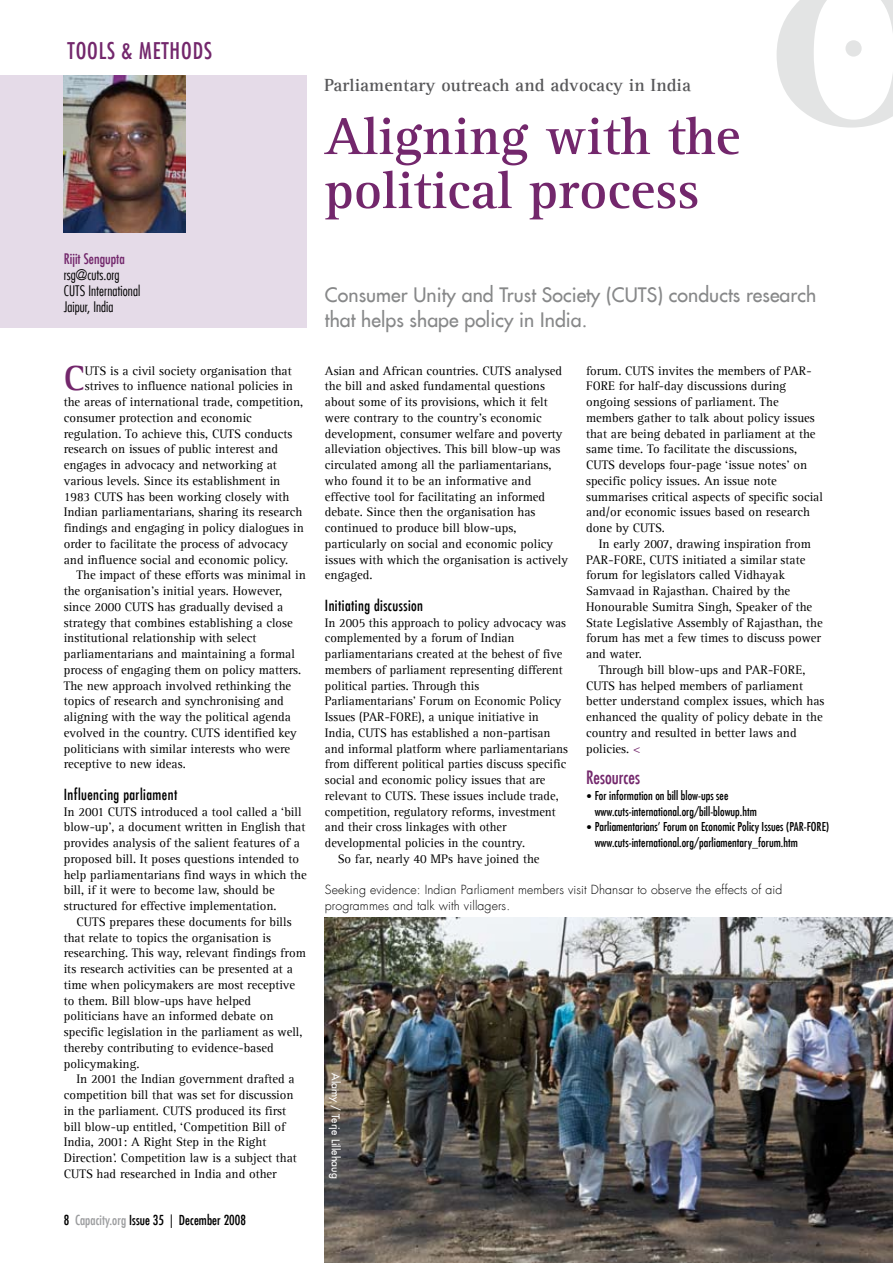
<style>
.page{position:relative;width:893px;height:1263px;background:#fff}
.page>*{position:absolute;margin:0;border:0;box-sizing:border-box;transform-origin:0 0}
.t1{font:700 54px/54px "Agfa Rotis Serif";color:#73276c}
.t2{font:700 36.45px "Agfa Rotis Serif";color:#73276c}
.t3{font:condensed 22.5px "Futura LT";color:#73276c}
.t4{font:19.5px/24.8px "Futura LT";letter-spacing:.005em;color:#878889}
.t5{font:700 18px "Agfa Rotis Serif";letter-spacing:.005em;color:#58585a}
.t6{font:condensed 18px "Futura LT";color:#73276c}
.t7{font:condensed 15px "Futura LT";letter-spacing:.03em;color:#000}
.t8{font:300 condensed 14.25px/15.8px "Futura LT";letter-spacing:.005em;color:#000}
.t9{font:condensed 14.25px "Futura LT";letter-spacing:.005em;color:#73276c}
.t10{font:condensed 13.5px "Futura LT";letter-spacing:.005em;color:#000}
.t11{font:12.75px/15.8px "Agfa Rotis Serif";color:#000}
.t12{font:300 12.3px/15.8px "Futura LT";letter-spacing:.01em;color:#000}
.t13{font:condensed 12px/15.8px "Futura LT";letter-spacing:.005em;color:#000}
.t14{font:10.5px "Futura LT";letter-spacing:.01em;color:#fff}
.s1{color:#9c9d9f}
.s2{color:#73276c}
.s3{font-stretch:normal;font-size:10.5px}
</style>
<div class="page">
<svg style="left:777px;top:0;width:116px;height:128px"></svg>
<div style="left:0;top:75px;width:307px;height:252px;background:#e5dbe8"></div>
<img style="left:64px;top:75px;width:121px;height:158px">
<img style="left:325px;top:918px;width:568px;height:345px">
<h3 class="t3" style="left:67px;top:37px;width:11px">tools</h3>
<h3 class="t3" style="left:122px;top:37px;width:29px">&amp; methods</h3>
<p class="t9" style="left:64px;top:250px;width:63px">Rijit Sengupta</p>
<p class="t8" style="left:64px;top:267px;width:78px">rsg@cuts.org<br>CUTS International<br>Jaipur, India</p>
<h2 class="t2" style="left:64px;top:357px;width:22px">C</h2>
<p class="t11" style="left:85px;top:363px;width:209px">UTS is a civil society organisation that</p>
<p class="t11" style="left:85px;top:379px;width:210px">strives to influence national policies in</p>
<p class="t11" style="left:64px;top:394px;width:241px">the areas of international trade, competition,</p>
<p class="t11" style="left:64px;top:410px;width:190px">consumer protection and economic</p>
<p class="t11" style="left:64px;top:426px;width:230px">regulation. To achieve this, CUTS conducts</p>
<p class="t11" style="left:64px;top:442px;width:216px">research on issues of public interest and</p>
<p class="t11" style="left:64px;top:457px;width:215px">engages in advocacy and networking at</p>
<p class="t11" style="left:64px;top:473px;width:218px">various levels. Since its establishment in</p>
<p class="t11" style="left:64px;top:489px;width:227px">1983 CUTS has been working closely with</p>
<p class="t11" style="left:64px;top:505px;width:240px">Indian parliamentarians, sharing its research</p>
<p class="t11" style="left:64px;top:520px;width:242px">findings and engaging in policy dialogues in</p>
<p class="t11" style="left:64px;top:536px;width:226px">order to facilitate the process of advocacy</p>
<p class="t11" style="left:64px;top:552px;width:226px">and influence social and economic policy.</p>
<p class="t11" style="left:77px;top:568px;width:231px">The impact of these efforts was minimal in</p>
<p class="t11" style="left:64px;top:583px;width:220px">the organisation’s initial years. However,</p>
<p class="t11" style="left:64px;top:599px;width:221px">since 2000 CUTS has gradually devised a</p>
<p class="t11" style="left:64px;top:615px;width:231px">strategy that combines establishing a close</p>
<p class="t11" style="left:64px;top:631px;width:194px">institutional relationship with select</p>
<p class="t11" style="left:64px;top:646px;width:233px">parliamentarians and maintaining a formal</p>
<p class="t11" style="left:64px;top:662px;width:239px">process of engaging them on policy matters.</p>
<p class="t11" style="left:64px;top:678px;width:229px">The new approach involved rethinking the</p>
<p class="t11" style="left:64px;top:694px;width:222px">topics of research and synchronising and</p>
<p class="t11" style="left:64px;top:709px;width:229px">aligning with the way the political agenda</p>
<p class="t11" style="left:64px;top:725px;width:235px">evolved in the country. CUTS identified key</p>
<p class="t11" style="left:64px;top:741px;width:228px">politicians with similar interests who were</p>
<p class="t11" style="left:64px;top:757px;width:123px">receptive to new ideas.</p>
<p class="t7" style="left:64px;top:785px;width:115px">Influencing parliament</p>
<p class="t11" style="left:64px;top:804px;width:245px">In 2001 CUTS introduced a tool called a ‘bill blow-up’, a document written in English that provides analysis of the salient features of a proposed bill. It poses questions intended to help parliamentarians find ways in which the bill, if it were to become law, should be structured for effective implementation.</p>
<p class="t11" style="left:64px;top:914px;width:244px;text-indent:13px">CUTS prepares these documents for bills that relate to topics the organisation is researching. This way, relevant findings from its research activities can be presented at a time when policymakers are most receptive to them. Bill blow-ups have helped politicians have an informed debate on specific legislation in the parliament as well, thereby contributing to evidence-based policymaking.</p>
<p class="t11" style="left:64px;top:1072px;width:235px;text-indent:13px">In 2001 the Indian government drafted a competition bill that was set for discussion in the parliament. CUTS produced its first bill blow-up entitled, ‘Competition Bill of India, 2001: A Right Step in the Right Direction’. Competition law is a subject that CUTS had researched in India and other</p>
<p class="t10" style="left:75px;top:1212px;width:173px"><span class="s1">Capacity.org</span> Issue 35 | December 2008</p>
<h3 class="t5" style="left:324px;top:74px;width:368px">Parliamentary outreach and advocacy in India</h3>
<h1 class="t1" style="left:325px;top:110px;width:417px">Aligning with the political process</h1>
<h3 class="t4" style="left:325px;top:283px;width:493px">Consumer Unity and Trust Society (CUTS) conducts research that helps shape policy in India.</h3>
<p class="t11" style="left:325px;top:363px;width:245px">Asian and African countries. CUTS analysed the bill and asked fundamental questions about some of its provisions, which it felt were contrary to the country’s economic development, consumer welfare and poverty alleviation objectives. This bill blow-up was circulated among all the parliamentarians, who found it to be an informative and effective tool for facilitating an informed debate. Since then the organisation has continued to produce bill blow-ups, particularly on social and economic policy issues with which the organisation is actively engaged.</p>
<p class="t7" style="left:325px;top:596px;width:100px">Initiating discussion</p>
<p class="t11" style="left:325px;top:615px;width:243px">In 2005 this approach to policy advocacy was</p>
<p class="t11" style="left:325px;top:631px;width:191px">complemented by a forum of Indian</p>
<p class="t11" style="left:325px;top:646px;width:239px">parliamentarians created at the behest of five</p>
<p class="t11" style="left:325px;top:662px;width:239px">members of parliament representing different</p>
<p class="t11" style="left:325px;top:678px;width:156px">political parties. Through this</p>
<p class="t11" style="left:325px;top:694px;width:238px">Parliamentarians’ Forum on Economic Policy</p>
<p class="t11" style="left:325px;top:709px;width:215px">Issues (PAR-FORE), a unique initiative in</p>
<p class="t11" style="left:325px;top:725px;width:227px">India, CUTS has established a non-partisan</p>
<p class="t11" style="left:325px;top:741px;width:245px">and informal platform where parliamentarians</p>
<p class="t11" style="left:325px;top:757px;width:243px">from different political parties discuss specific</p>
<p class="t11" style="left:325px;top:772px;width:222px">social and economic policy issues that are</p>
<p class="t11" style="left:325px;top:788px;width:235px">relevant to CUTS. These issues include trade,</p>
<p class="t11" style="left:325px;top:804px;width:232px">competition, regulatory reforms, investment</p>
<p class="t11" style="left:325px;top:820px;width:183px">and their cross linkages with other</p>
<p class="t11" style="left:325px;top:835px;width:202px">developmental policies in the country.</p>
<p class="t11" style="left:338px;top:851px;width:203px">So far, nearly 40 MPs have joined the</p>
<p class="t11" style="left:586px;top:363px;width:238px">forum. CUTS invites the members of PAR-FORE for half-day discussions during ongoing sessions of parliament. The members gather to talk about policy issues that are being debated in parliament at the same time. To facilitate the discussions, CUTS develops four-page ‘issue notes’ on specific policy issues. An issue note summarises critical aspects of specific social and/or economic issues based on research done by CUTS.</p>
<p class="t11" style="left:586px;top:536px;width:238px;text-indent:13px">In early 2007, drawing inspiration from PAR-FORE, CUTS initiated a similar state forum for legislators called Vidhayak Samvaad in Rajasthan. Chaired by the Honourable Sumitra Singh, Speaker of the State Legislative Assembly of Rajasthan, the forum has met a few times to discuss power and water.</p>
<p class="t11" style="left:586px;top:662px;width:240px;text-indent:13px">Through bill blow-ups and PAR-FORE, CUTS has helped members of parliament better understand complex issues, which has enhanced the quality of policy debate in the country and resulted in better laws and policies. <span class="s2">&lt;</span></p>
<h3 class="t6" style="left:586px;top:767px;width:56px">Resources</h3>
<p class="t13" style="left:595px;top:787px;width:164px;text-indent:-9px"><span class="s3">•</span> For information on bill blow-ups see www.cuts-international.org/bill-blowup.htm</p>
<p class="t13" style="left:595px;top:819px;width:236px;text-indent:-9px"><span class="s3">•</span> Parliamentarians’ Forum on Economic Policy Issues (PAR-FORE) www.cuts-international.org/parliamentary_forum.htm</p>
<p class="t12" style="left:325px;top:882px;width:459px">Seeking evidence: Indian Parliament members visit Dhansar to observe the effects of aid programmes and talk with villagers.</p>
<p class="t14" style="left:343px;top:1073px;width:107px;rotate:90deg">Alamy / Terje Lillehaug</p>
</div>
